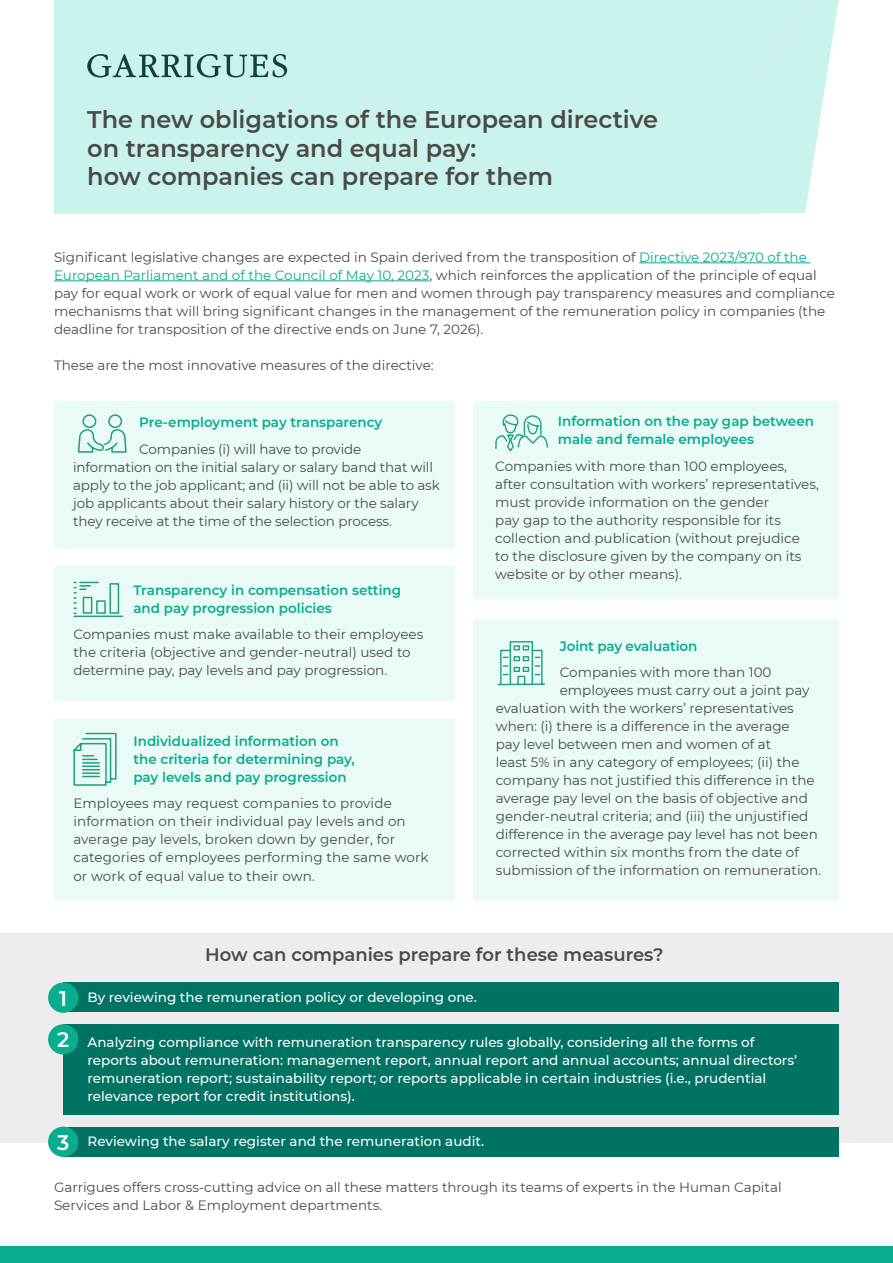
<style>
.page{position:relative;width:893px;height:1263px;background:#fff}
.page>*{position:absolute;margin:0;border:0;box-sizing:border-box;transform-origin:0 0}
.t1{font:600 24px "Montserrat";color:#4a4a49}
.t2{font:600 21px "Montserrat";color:#fff}
.t3{font:600 18px "Montserrat";color:#4a4a49}
.t4{font:13.5px/18px "Montserrat";color:#4a4a49}
.t5{font:500 13.5px/18px "Montserrat";color:#fff}
.t6{font:600 13.5px/18px "Montserrat";color:#07ad8d}
.s1{color:#07ad8d}
</style>
<div class="page">
<svg style="left:760px;top:0;width:79px;height:213px"></svg>
<div style="left:54px;top:0;width:706px;height:213px;background:#cbf3ed"></div>
<div style="left:0;top:933px;width:893px;height:210px;background:#ededed"></div>
<div style="left:474px;top:401px;width:365px;height:198px;background:#eafaf7"></div>
<div style="left:474px;top:620px;width:365px;height:279px;background:#eafaf7"></div>
<hr style="left:639px;top:262px;width:171px;height:1px;background:#07ad8d">
<hr style="left:54px;top:280px;width:375px;height:1px;background:#07ad8d">
<svg style="left:87px;top:54px;width:200px;height:23px"></svg>
<div style="left:0;top:1246px;width:893px;height:17px;background:#07ad8d"></div>
<div style="left:63px;top:982px;width:775px;height:30px;background:#007362"></div>
<div style="left:48px;top:982px;width:30px;height:31px;background:#07ad8d;border-radius:50%"></div>
<div style="left:63px;top:1127px;width:775px;height:29px;background:#007362"></div>
<div style="left:48px;top:1127px;width:30px;height:30px;background:#07ad8d;border-radius:50%"></div>
<div style="left:63px;top:1024px;width:775px;height:91px;background:#007362"></div>
<div style="left:48px;top:1024px;width:30px;height:30px;background:#07ad8d;border-radius:50%"></div>
<svg style="left:495px;top:414px;width:54px;height:38px"></svg>
<svg style="left:497px;top:641px;width:48px;height:45px"></svg>
<div style="left:54px;top:401px;width:401px;height:147px;background:#eafaf7"></div>
<svg style="left:77px;top:414px;width:50px;height:39px"></svg>
<div style="left:54px;top:566px;width:401px;height:135px;background:#eafaf7"></div>
<svg style="left:73px;top:581px;width:51px;height:37px"></svg>
<div style="left:54px;top:719px;width:401px;height:180px;background:#eafaf7"></div>
<svg style="left:73px;top:732px;width:44px;height:54px"></svg>
<p class="t1" style="left:87px;top:103px;width:572px">The new obligations of the European directive</p>
<p class="t1" style="left:87px;top:131px;width:391px">on transparency and equal pay:</p>
<p class="t1" style="left:87px;top:160px;width:467px">how companies can prepare for them</p>
<p class="t4" style="left:54px;top:248px;width:782px">Significant legislative changes are expected in Spain derived from the transposition of <span class="s1">Directive 2023/970 of the European Parliament and of the Council of May 10, 2023</span>, which reinforces the application of the principle of equal pay for equal work or work of equal value for men and women through pay transparency measures and compliance mechanisms that will bring significant changes in the management of the remuneration policy in companies (the deadline for transposition of the directive ends on June 7, 2026).</p>
<p class="t4" style="left:54px;top:356px;width:381px">These are the most innovative measures of the directive:</p>
<p class="t6" style="left:139px;top:413px;width:245px">Pre-employment pay transparency</p>
<p class="t4" style="left:73px;top:440px;width:368px;text-indent:66px">Companies (i) will have to provide information on the initial salary or salary band that will apply to the job applicant; and (ii) will not be able to ask job applicants about their salary history or the salary they receive at the time of the selection process.</p>
<p class="t6" style="left:133px;top:580px;width:269px">Transparency in compensation setting and pay progression policies</p>
<p class="t4" style="left:73px;top:625px;width:351px">Companies must make available to their employees the criteria (objective and gender-neutral) used to determine pay, pay levels and pay progression.</p>
<p class="t6" style="left:133px;top:731px;width:223px">Individualized information on the criteria for determining pay, pay levels and pay progression</p>
<p class="t4" style="left:73px;top:794px;width:357px">Employees may request companies to provide information on their individual pay levels and on average pay levels, broken down by gender, for categories of employees performing the same work or work of equal value to their own.</p>
<p class="t6" style="left:558px;top:412px;width:258px">Information on the pay gap between male and female employees</p>
<p class="t4" style="left:495px;top:457px;width:325px">Companies with more than 100 employees, after consultation with workers’ representatives, must provide information on the gender<br>pay gap to the authority responsible for its collection and publication (without prejudice<br>to the disclosure given by the company on its website or by other means).</p>
<p class="t6" style="left:560px;top:636px;width:139px">Joint pay evaluation</p>
<p class="t4" style="left:560px;top:663px;width:213px">Companies with more than 100</p>
<p class="t4" style="left:560px;top:681px;width:251px">employees must carry out a joint pay</p>
<p class="t4" style="left:496px;top:699px;width:300px">evaluation with the workers’ representatives</p>
<p class="t4" style="left:496px;top:717px;width:295px">when: (i) there is a difference in the average</p>
<p class="t4" style="left:496px;top:735px;width:277px">pay level between men and women of at</p>
<p class="t4" style="left:496px;top:753px;width:305px">least 5% in any category of employees; (ii) the</p>
<p class="t4" style="left:496px;top:771px;width:320px">company has not justified this difference in the</p>
<p class="t4" style="left:496px;top:789px;width:314px">average pay level on the basis of objective and</p>
<p class="t4" style="left:496px;top:807px;width:314px">gender-neutral criteria; and (iii) the unjustified</p>
<p class="t4" style="left:496px;top:825px;width:324px">difference in the average pay level has not been</p>
<p class="t4" style="left:496px;top:843px;width:305px">corrected within six months from the date of</p>
<p class="t4" style="left:496px;top:861px;width:327px">submission of the information on remuneration.</p>
<p class="t3" style="left:205px;top:942px;width:460px">How can companies prepare for these measures?</p>
<p class="t2" style="left:59px;top:983px;width:10px">1</p>
<p class="t5" style="left:88px;top:988px;width:391px">By reviewing the remuneration policy or developing one.</p>
<p class="t2" style="left:57px;top:1024px;width:14px">2</p>
<p class="t5" style="left:88px;top:1032px;width:711px">Analyzing compliance with remuneration transparency rules globally, considering all the forms of reports about remuneration: management report, annual report and annual accounts; annual directors’ remuneration report; sustainability report; or reports applicable in certain industries (i.e., prudential relevance report for credit institutions).</p>
<p class="t2" style="left:57px;top:1127px;width:14px">3</p>
<p class="t5" style="left:88px;top:1132px;width:398px">Reviewing the salary register and the remuneration audit.</p>
<p class="t4" style="left:54px;top:1178px;width:729px">Garrigues offers cross-cutting advice on all these matters through its teams of experts in the Human Capital<br>Services and Labor &amp; Employment departments.</p>
</div>
